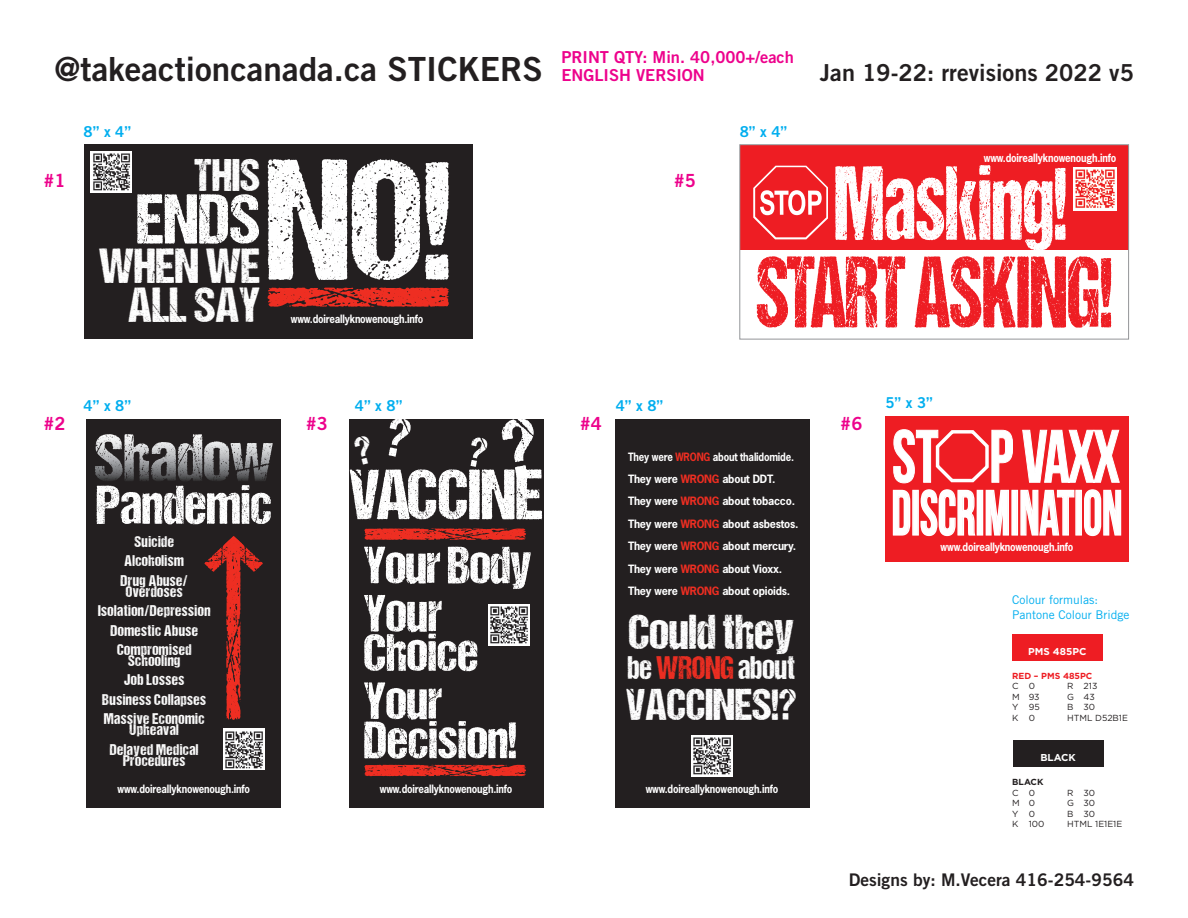
<style>
.page{position:relative;width:1188px;height:918px;background:#fff}
.page>*{position:absolute;margin:0;border:0;box-sizing:border-box;transform-origin:0 0}
.t1{font:258.75px "DCC Ash";color:#ee2e22;scale:.67 1}
.t2{font:172.5px "DCC Ash";color:#fff}
.t3{font:105.75px "DCC Ash";color:#fff;scale:.75 1}
.t4{font:101.85px "DCC Ash";letter-spacing:-.02em;color:#ee1d23;scale:.75 1}
.t5{font:71.25px "DCC Ash";color:#fff}
.t6{font:70.65px "DCC Ash";color:#fff}
.t7{font:67.95px "DCC Ash";color:#fff}
.t8{font:700 63.45px "Bebas Neue";color:#fff;scale:.75 1}
.t9{font:54.9px "DCC Ash";color:#fff}
.t10{font:52.65px/48.3px "DCC Ash";color:#fff}
.t11{font:49.35px/39.5px "DCC Ash";color:#fff;text-align:center}
.t12{font:49.05px "DCC Ash";color:#fff}
.t13{font:45.9px "DCC Ash";color:#fff}
.t14{font:44.7px "DCC Ash";color:#fff}
.t15{font:33.3px "Trade Gothic Bold Two";color:#231f20}
.t16{font:32.7px "DCC Ash";color:#fff;scale:.95 1}
.t17{font:23.4px "Trade Gothic Bold Two";color:#231f20}
.t18{font:18.15px "Trade Gothic Bold Two";color:#ed028c}
.t19{font:17.4px "Trade Gothic Bold Two";color:#231f20}
.t20{font:16.5px/18px "Trade Gothic Bold Two";color:#ed028c}
.t21{font:15.6px/19.2px "DCC Ash";letter-spacing:.03em;color:#fff;text-align:center}
.t22{font:15px "Trade Gothic Bold Two";color:#00aeef}
.t23{font:12px/14.4px "Trade Gothic";color:#00aeef}
.t24{font:700 10.8px/22.4px "News Gothic";letter-spacing:-.02em;color:#fff;scale:.9 1}
.t25{font:700 10.05px "Gotham";color:#fff}
.t26{font:8.85px "Gotham";color:#231f20}
.t27{font:700 8.85px "Gotham";color:#ee1d23}
.t28{font:700 8.85px "Gotham";color:#231f20}
.s1{color:#ee2e22}
</style>
<div class="page">
<div style="left:84px;top:145px;width:388px;height:194px;background:#231f20"></div>
<img style="left:91px;top:152px;width:41px;height:40px">
<div style="left:740px;top:145px;width:389px;height:104px;background:#ee1d23"></div>
<img style="left:1074px;top:167px;width:42px;height:43px">
<svg style="left:753px;top:166px;width:75px;height:73px"></svg>
<div style="left:739px;top:144px;width:390px;height:195px;border:1px solid #939598"></div>
<div style="left:885px;top:416px;width:244px;height:146px;background:#ee1d23"></div>
<svg style="left:892px;top:429px;width:230px;height:108px"></svg>
<div style="left:87px;top:419px;width:194px;height:389px;background:#231f20"></div>
<svg style="left:204px;top:536px;width:59px;height:184px"></svg>
<img style="left:224px;top:729px;width:40px;height:40px">
<div style="left:349px;top:419px;width:194px;height:389px;background:#231f20"></div>
<svg style="left:365px;top:765px;width:161px;height:11px;background:#ce2b21"></svg>
<svg style="left:365px;top:528px;width:161px;height:12px;background:#c12a21"></svg>
<img style="left:489px;top:604px;width:40px;height:41px">
<div style="left:615px;top:419px;width:194px;height:389px;background:#231f20"></div>
<img style="left:692px;top:736px;width:40px;height:40px">
<div style="left:1012px;top:634px;width:90px;height:26px;background:#ee1d23"></div>
<div style="left:1013px;top:740px;width:90px;height:27px;background:#231f20"></div>
<h3 class="t15" style="left:54px;top:48px;width:490px">@takeactioncanada.ca STICKERS</h3>
<h3 class="t20" style="left:561px;top:48px;width:234px">PRINT QTY: Min. 40,000+/each<br>ENGLISH VERSION</h3>
<h3 class="t22" style="left:84px;top:122px;width:49px">8” x 4”</h3>
<h3 class="t22" style="left:740px;top:122px;width:49px">8” x 4”</h3>
<h3 class="t17" style="left:820px;top:59px;width:316px">Jan 19-22: rrevisions 2022 v5</h3>
<h3 class="t18" style="left:43px;top:169px;width:24px">#1</h3>
<h3 class="t13" style="left:194px;top:150px;width:67px">THIS</h3>
<h3 class="t6" style="left:137px;top:181px;width:125px">ENDS</h3>
<h3 class="t11" style="left:99px;top:245px;width:163px">WHEN WE<br>ALL SAY</h3>
<h2 class="t2" style="left:266px;top:127px;width:187px">NO!</h2>
<h1 class="t1" style="left:517px;top:286px;width:37px;rotate:90deg">|</h1>
<p class="t24" style="left:291px;top:307px;width:149px">www.doireallyknowenough.info</p>
<h3 class="t18" style="left:674px;top:169px;width:24px">#5</h3>
<p class="t24" style="left:984px;top:147px;width:149px">www.doireallyknowenough.info</p>
<h3 class="t3" style="left:834px;top:147px;width:312px">Masking!</h3>
<h3 class="t4" style="left:756px;top:238px;width:477px">START ASKING!</h3>
<h3 class="t22" style="left:84px;top:397px;width:49px">4” x 8”</h3>
<h3 class="t22" style="left:355px;top:397px;width:49px">4” x 8”</h3>
<h3 class="t22" style="left:616px;top:397px;width:49px">4” x 8”</h3>
<h3 class="t22" style="left:885px;top:393px;width:49px">5” x 3”</h3>
<h3 class="t18" style="left:43px;top:412px;width:24px">#2</h3>
<h3 class="t18" style="left:306px;top:412px;width:24px">#3</h3>
<h3 class="t18" style="left:580px;top:412px;width:24px">#4</h3>
<h3 class="t18" style="left:840px;top:412px;width:24px">#6</h3>
<h3 class="t7" style="left:94px;top:422px;width:181px">Shadow</h3>
<h3 class="t9" style="left:96px;top:475px;width:177px">Pandemic</h3>
<h3 class="t21" style="left:121px;top:532px;width:69px">Suicide<br>Alcoholism<br>Drug Abuse/</h3>
<h3 class="t21" style="left:98px;top:582px;width:114px">Overdoses<br>Isolation/Depression<br>Domestic Abuse<br>Compromised</h3>
<h3 class="t21" style="left:102px;top:651px;width:105px">Schooling<br>Job Losses<br>Business Collapses<br>Massive Economic</h3>
<h3 class="t21" style="left:110px;top:720px;width:90px">Upheaval<br>Delayed Medical</h3>
<h3 class="t21" style="left:123px;top:751px;width:64px">Procedures</h3>
<h3 class="t5" style="left:349px;top:456px;width:196px">VACCINE</h3>
<h3 class="t10" style="left:364px;top:540px;width:170px">Your Body<br>Your</h3>
<h3 class="t10" style="left:364px;top:628px;width:116px">Choice<br>Your</h3>
<h3 class="t10" style="left:364px;top:715px;width:155px">Decision!</h3>
<p class="t24" style="left:118px;top:777px;width:149px">www.doireallyknowenough.info</p>
<p class="t24" style="left:380px;top:777px;width:149px">www.doireallyknowenough.info</p>
<p class="t24" style="left:628px;top:445px;width:191px">They were <span class="s1">WRONG</span> about thalidomide.<br>They were <span class="s1">WRONG</span> about DDT.<br>They were <span class="s1">WRONG</span> about tobacco.<br>They were <span class="s1">WRONG</span> about asbestos.<br>They were <span class="s1">WRONG</span> about mercury.<br>They were <span class="s1">WRONG</span> about Vioxx.<br>They were <span class="s1">WRONG</span> about opioids.</p>
<h3 class="t12" style="left:628px;top:605px;width:167px">Could they</h3>
<h3 class="t16" style="left:627px;top:650px;width:178px">be<span class="s1">WRONG</span> about</h3>
<h3 class="t14" style="left:626px;top:680px;width:172px">VACCINES!?</h3>
<p class="t24" style="left:646px;top:777px;width:149px">www.doireallyknowenough.info</p>
<h3 class="t8" style="left:892px;top:478px;width:309px">DISCRIMINATION</h3>
<p class="t24" style="left:941px;top:535px;width:149px">www.doireallyknowenough.info</p>
<p class="t23" style="left:1012px;top:593px;width:119px">Colour formulas:<br>Pantone Colour Bridge</p>
<p class="t25" style="left:1028px;top:645px;width:60px">PMS 485PC</p>
<p class="t27" style="left:1012px;top:670px;width:82px">RED – PMS 485PC</p>
<p class="t26" style="left:1012px;top:680px;width:24px">C 0</p>
<p class="t26" style="left:1067px;top:680px;width:32px">R 213</p>
<p class="t26" style="left:1012px;top:691px;width:29px">M 93</p>
<p class="t26" style="left:1067px;top:691px;width:29px">G 43</p>
<p class="t26" style="left:1012px;top:702px;width:29px">Y 95</p>
<p class="t26" style="left:1067px;top:702px;width:30px">B 30</p>
<p class="t26" style="left:1012px;top:712px;width:24px">K 0</p>
<p class="t26" style="left:1067px;top:712px;width:62px">HTML D52B1E</p>
<p class="t25" style="left:1040px;top:751px;width:37px">BLACK</p>
<p class="t28" style="left:1012px;top:776px;width:33px">BLACK</p>
<p class="t26" style="left:1012px;top:787px;width:24px">C 0</p>
<p class="t26" style="left:1067px;top:787px;width:30px">R 30</p>
<p class="t26" style="left:1012px;top:798px;width:24px">M 0</p>
<p class="t26" style="left:1067px;top:798px;width:30px">G 30</p>
<p class="t26" style="left:1012px;top:808px;width:24px">Y 0</p>
<p class="t26" style="left:1067px;top:808px;width:30px">B 30</p>
<p class="t26" style="left:1012px;top:819px;width:34px">K 100</p>
<p class="t26" style="left:1067px;top:819px;width:57px">HTML 1E1E1E</p>
<h3 class="t19" style="left:849px;top:869px;width:287px">Designs by: M.Vecera 416-254-9564</h3>
</div>
